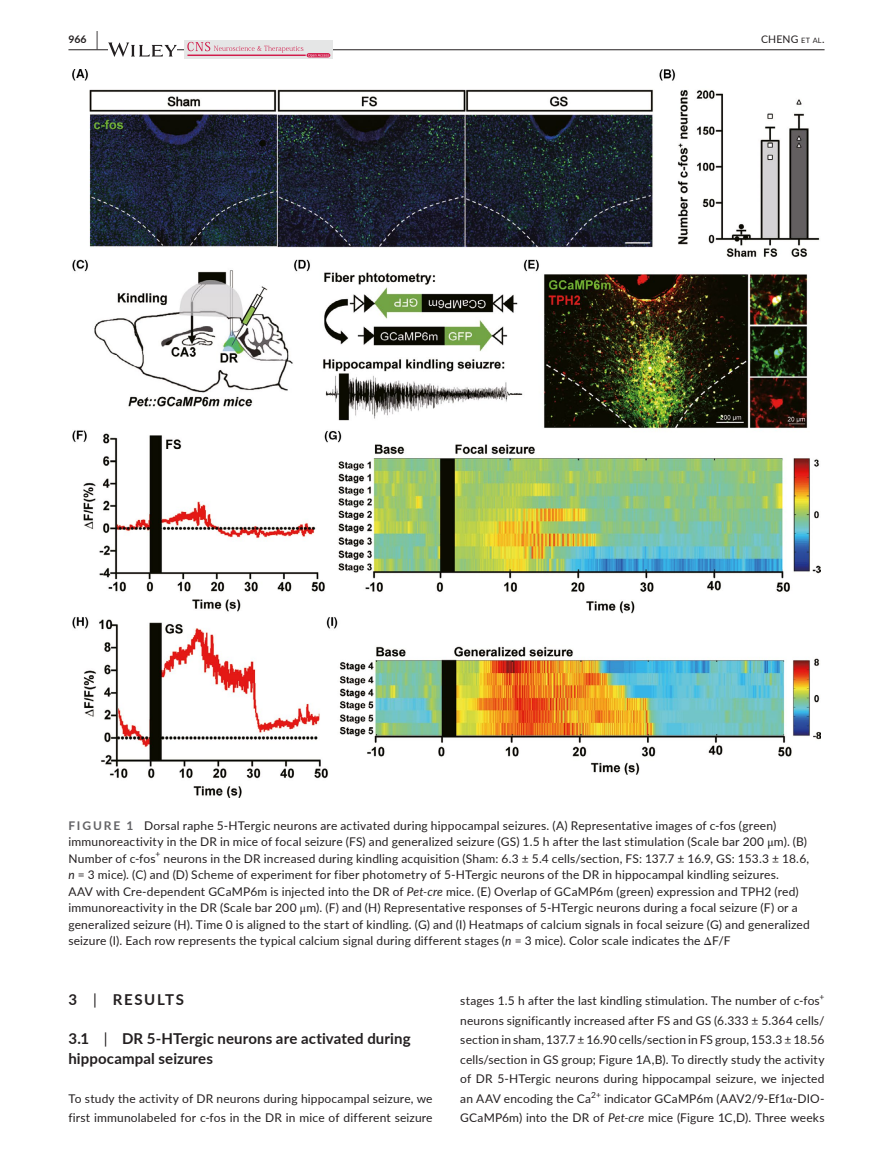
<style>
.page{position:relative;width:893px;height:1174px;background:#fff}
.page>*{position:absolute;margin:0;border:0;box-sizing:border-box;transform-origin:0 0}
.t1{font:700 15px/19.5px "Lato";letter-spacing:.005em;color:#231f20}
.t2{font:700 15px "Lato";letter-spacing:.105em;color:#231f20}
.t3{font:12px/19.5px "Lato";letter-spacing:.015em;color:#231f20}
.t4{font:10.5px "Lato";letter-spacing:.015em;color:#231f20}
.t5{font:700 10.5px "Lato";color:#231f20}
.t6{font:8.4px "Lato";color:#231f20}
.s1{font-size:19.5px}
.s2{font-size:7.35px}
.s3{font-weight:700;color:#636366}
.s4{font-family:"STIX"}
.s5{font-style:italic}
.s6{font-weight:400}
</style>
<div class="page">
<hr style="left:68px;top:49px;width:756px;height:1px;background:#231f20">
<svg style="left:108px;top:42px;width:69px;height:15px"></svg>
<div style="left:185px;top:40px;width:148px;height:19px;background:#e5e6e6"></div>
<hr style="left:307px;top:53px;width:23px;height:4px;background:#d32955;border-radius:2px">
<svg style="left:187px;top:42px;width:142px;height:15px"></svg>
<img style="left:72px;top:69px;width:749px;height:728px">
<p class="t5" style="left:68px;top:31px;width:31px">966 <span class="s1">|</span></p>
<p class="t4" style="left:761px;top:31px;width:65px">CHENG <span class="s2">et al</span>.</p>
<p class="t3" style="left:68px;top:816px;width:740px;line-height:16.5px"><span class="s3">FIGURE 1</span> Dorsal raphe 5-HTergic neurons are activated during hippocampal seizures. (A) Representative images of c-fos (green) immunoreactivity in the DR in mice of focal seizure (FS) and generalized seizure (GS) 1.5 h after the last stimulation (Scale bar 200 <span class="s4">μ</span>m). (B)<br>Number of c-fos</p>
<p class="t6" style="left:156px;top:848px;width:6px">+</p>
<p class="t3" style="left:68px;top:849px;width:743px;line-height:16.5px;text-indent:95px">neurons in the DR increased during kindling acquisition (Sham: 6.3 ± 5.4 cells/section, FS: 137.7 ± 16.9, GS: 153.3 ± 18.6, <span class="s5">n</span> = 3 mice). (C) and (D) Scheme of experiment for fiber photometry of 5-HTergic neurons of the DR in hippocampal kindling seizures.<br>AAV with Cre-dependent GCaMP6m is injected into the DR of <span class="s5">Pet-cre</span> mice. (E) Overlap of GCaMP6m (green) expression and TPH2 (red) immunoreactivity in the DR (Scale bar 200 <span class="s4">μ</span>m). (F) and (H) Representative responses of 5-HTergic neurons during a focal seizure (F) or a generalized seizure (H). Time 0 is aligned to the start of kindling. (G) and (I) Heatmaps of calcium signals in focal seizure (G) and generalized seizure (I). Each row represents the typical calcium signal during different stages (<span class="s5">n</span> = 3 mice). Color scale indicates the <span class="s4">Δ</span>F/F</p>
<p class="t2" style="left:68px;top:989px;width:117px">3 <span class="s6">|</span> RESULTS</p>
<p class="t1" style="left:68px;top:1028px;width:344px">3.1 <span class="s6">|</span> DR 5-HTergic neurons are activated during hippocampal seizures</p>
<p class="t3" style="left:68px;top:1088px;width:366px">To study the activity of DR neurons during hippocampal seizure, we first immunolabeled for c-fos in the DR in mice of different seizure</p>
<p class="t3" style="left:460px;top:990px;width:366px;text-align:justify">stages 1.5 h after the last kindling stimulation. The number of c-fos<sup>+ </sup>neurons significantly increased after FS and GS (6.333 ± 5.364 cells/ section in sham, 137.7 ± 16.90 cells/section in FS group, 153.3 ± 18.56 cells/section in GS group; Figure 1A,B). To directly study the activity of DR 5-HTergic neurons during hippocampal seizure, we injected an AAV encoding the Ca<sup>2+</sup> indicator GCaMP6m (AAV2/9-Ef1<span class="s4">α</span>-DIO-GCaMP6m) into the DR of <span class="s5">Pet-cre</span> mice (Figure 1C,D). Three weeks</p>
</div>
